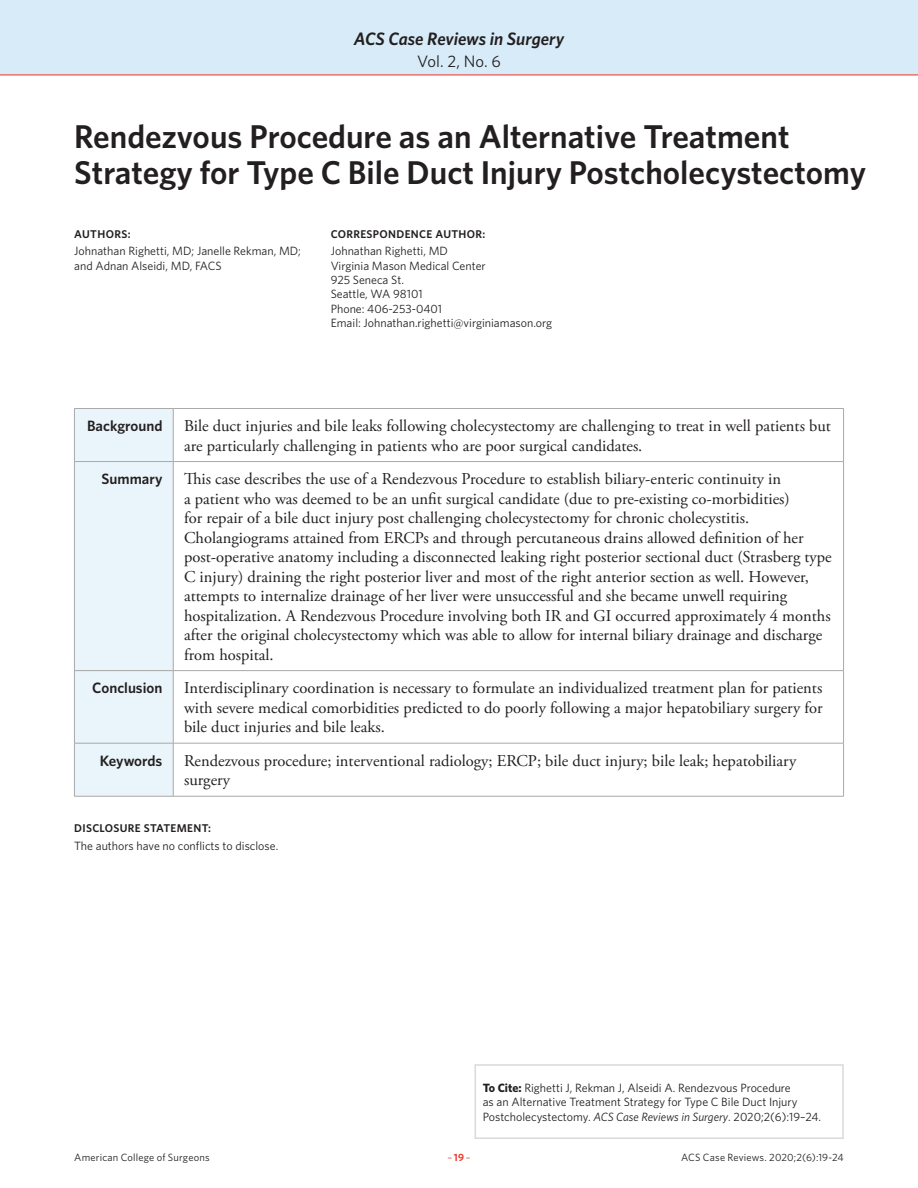
<style>
.page{position:relative;width:918px;height:1188px;background:#fff}
.page>*{position:absolute;margin:0;border:0;box-sizing:border-box;transform-origin:0 0}
.Article_Title{font:600 33px/36px "Whitney";color:#231f20}
.t1{font:italic 600 18px "Whitney";letter-spacing:-.005em;color:#231f20}
.Chart_Body{font:16.5px/19.5px "Adobe Garamond Pro";color:#231f20}
.t2{font:16.5px "Whitney";color:#231f20}
.Chart_Head{font:600 15px "Whitney";color:#231f20}
.Authors_Body{font:12px/14.4px "Whitney";color:#231f20}
.Authors_Head{font:600 11.25px "Whitney";letter-spacing:.03em;color:#231f20}
.t3{font:10.5px "Whitney";letter-spacing:.015em;color:#231f20}
.t4{font:10.5px "Whitney";color:#ee2e22}
.s1{font-weight:700}
.s2{font-style:italic}
.s3{font-weight:600}
</style>
<div class="page">
<div style="left:0;top:0;width:918px;height:75px;background:#d7ebf8"></div>
<hr style="left:0;top:75px;width:918px;height:1px;background:#ee2e22">
<div style="left:75px;top:409px;width:98px;height:387px;background:#eaf5fb"></div>
<hr style="left:74px;top:408px;width:99px;height:1px;background:#a9a8aa">
<hr style="left:74px;top:409px;width:1px;height:52px;background:#a9a8aa">
<hr style="left:173px;top:408px;width:671px;height:1px;background:#a9a8aa">
<hr style="left:173px;top:409px;width:1px;height:52px;background:#a9a8aa">
<hr style="left:843px;top:409px;width:1px;height:52px;background:#a9a8aa">
<hr style="left:74px;top:461px;width:99px;height:1px;background:#a9a8aa">
<hr style="left:74px;top:462px;width:1px;height:208px;background:#a9a8aa">
<hr style="left:173px;top:461px;width:671px;height:1px;background:#a9a8aa">
<hr style="left:173px;top:462px;width:1px;height:208px;background:#a9a8aa">
<hr style="left:843px;top:462px;width:1px;height:208px;background:#a9a8aa">
<hr style="left:74px;top:670px;width:99px;height:1px;background:#a9a8aa">
<hr style="left:74px;top:671px;width:1px;height:72px;background:#a9a8aa">
<hr style="left:173px;top:670px;width:671px;height:1px;background:#a9a8aa">
<hr style="left:173px;top:671px;width:1px;height:72px;background:#a9a8aa">
<hr style="left:843px;top:671px;width:1px;height:72px;background:#a9a8aa">
<hr style="left:74px;top:743px;width:99px;height:1px;background:#a9a8aa">
<hr style="left:74px;top:743px;width:1px;height:53px;background:#a9a8aa">
<hr style="left:173px;top:743px;width:671px;height:1px;background:#a9a8aa">
<hr style="left:173px;top:743px;width:1px;height:53px;background:#a9a8aa">
<hr style="left:843px;top:743px;width:1px;height:53px;background:#a9a8aa">
<hr style="left:74px;top:796px;width:99px;height:1px;background:#a9a8aa">
<hr style="left:173px;top:796px;width:671px;height:1px;background:#a9a8aa">
<div style="left:475px;top:1064px;width:369px;height:75px;border:2px solid #dcd8d7"></div>
<p class="t1" style="left:354px;top:26px;width:212px">ACS Case Reviews in Surgery</p>
<p class="t2" style="left:417px;top:50px;width:85px">Vol. 2, No. 6</p>
<p class="Article_Title" style="left:74px;top:118px;width:793px">Rendezvous Procedure as an Alternative Treatment<br>Strategy for Type C Bile Duct Injury Postcholecystectomy</p>
<p class="Authors_Head" style="left:74px;top:226px;width:58px">AUTHORS:</p>
<p class="Authors_Head" style="left:331px;top:226px;width:156px">CORRESPONDENCE AUTHOR:</p>
<p class="Authors_Body" style="left:74px;top:244px;width:228px">Johnathan Righetti, MD; Janelle Rekman, MD; and Adnan Alseidi, MD, FACS</p>
<p class="Authors_Body" style="left:331px;top:244px;width:119px">Johnathan Righetti, MD</p>
<p class="Authors_Body" style="left:331px;top:258px;width:157px">Virginia Mason Medical Center</p>
<p class="Authors_Body" style="left:331px;top:272px;width:75px">925 Seneca St.</p>
<p class="Authors_Body" style="left:331px;top:287px;width:93px">Seattle, WA 98101</p>
<p class="Authors_Body" style="left:331px;top:301px;width:113px">Phone: 406-253-0401</p>
<p class="Authors_Body" style="left:331px;top:316px;width:223px">Email: Johnathan.righetti@virginiamason.org</p>
<p class="Chart_Head" style="left:87px;top:416px;width:77px">Background</p>
<p class="Chart_Body" style="left:184px;top:417px;width:648px">Bile duct injuries and bile leaks following cholecystectomy are challenging to treat in well patients but are particularly challenging in patients who are poor surgical candidates.</p>
<p class="Chart_Head" style="left:102px;top:469px;width:62px">Summary</p>
<p class="Chart_Body" style="left:184px;top:470px;width:649px">This case describes the use of a Rendezvous Procedure to establish biliary-enteric continuity in<br>a patient who was deemed to be an unfit surgical candidate (due to pre-existing co-morbidities)<br>for repair of a bile duct injury post challenging cholecystectomy for chronic cholecystitis.<br>Cholangiograms attained from ERCPs and through percutaneous drains allowed definition of her post-operative anatomy including a disconnected leaking right posterior sectional duct (Strasberg type C injury) draining the right posterior liver and most of the right anterior section as well. However, attempts to internalize drainage of her liver were unsuccessful and she became unwell requiring hospitalization. A Rendezvous Procedure involving both IR and GI occurred approximately 4 months after the original cholecystectomy which was able to allow for internal biliary drainage and discharge from hospital.</p>
<p class="Chart_Head" style="left:92px;top:678px;width:72px">Conclusion</p>
<p class="Chart_Body" style="left:184px;top:679px;width:640px;text-align:justify">Interdisciplinary coordination is necessary to formulate an individualized treatment plan for patients with severe medical comorbidities predicted to do poorly following a major hepatobiliary surgery for bile duct injuries and bile leaks.</p>
<p class="Chart_Head" style="left:100px;top:751px;width:64px">Keywords</p>
<p class="Chart_Body" style="left:184px;top:752px;width:614px">Rendezvous procedure; interventional radiology; ERCP; bile duct injury; bile leak; hepatobiliary surgery</p>
<p class="Authors_Head" style="left:74px;top:821px;width:138px">DISCLOSURE STATEMENT:</p>
<p class="Authors_Body" style="left:74px;top:838px;width:206px">The authors have no conflicts to disclose.</p>
<p class="Authors_Body" style="left:483px;top:1080px;width:340px"><span class="s1">To Cite:</span> Righetti J, Rekman J, Alseidi A. Rendezvous Procedure<br>as an Alternative Treatment Strategy for Type C Bile Duct Injury<br>Postcholecystectomy. <span class="s2">ACS Case Reviews in Surgery</span>. 2020;2(6):19–24.</p>
<p class="t3" style="left:74px;top:1150px;width:137px">American College of Surgeons</p>
<p class="t4" style="left:447px;top:1150px;width:25px">–<span class="s3">19</span>–</p>
<p class="t3" style="left:681px;top:1150px;width:164px">ACS Case Reviews. 2020;2(6):19-24</p>
</div>
